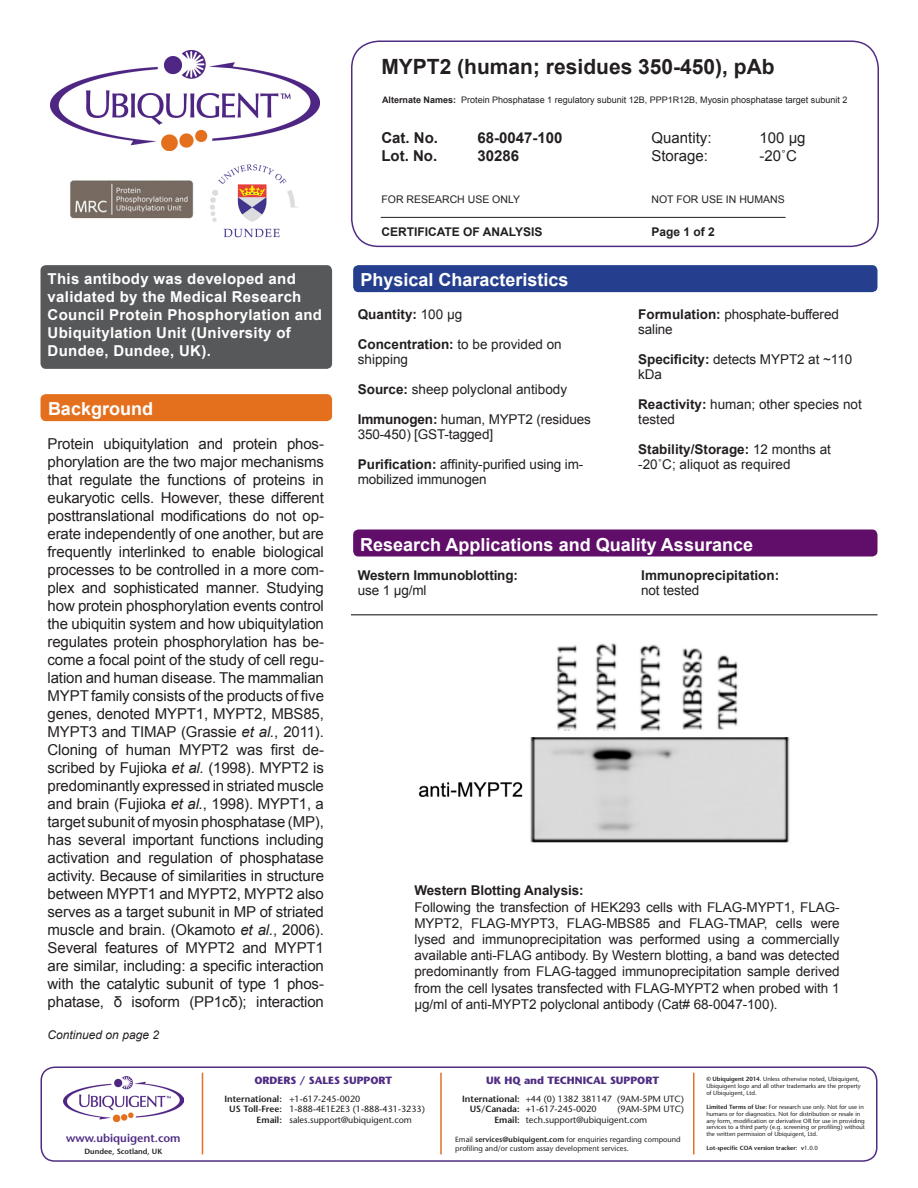
<style>
.page{position:relative;width:918px;height:1188px;background:#fff}
.page>*{position:absolute;margin:0;border:0;box-sizing:border-box;transform-origin:0 0}
.t1{font:700 21px "Arial";color:#231f20}
.t2{font:700 18px "Arial";color:#fff}
.t3{font:15px/18px "Arial";letter-spacing:-.01em;color:#231f20;text-align:justify}
.t4{font:700 15px/18px "Arial";letter-spacing:.02em;color:#fff}
.t5{font:700 15px "Arial";color:#231f20}
.t6{font:13.5px/15px "Arial";letter-spacing:-.005em;color:#231f20}
.t7{font:700 13.5px/15px "Arial";letter-spacing:-.005em;color:#231f20}
.t8{font:700 12px "Arial";color:#231f20}
.t9{font:italic 12px "Arial";color:#231f20}
.t10{font:600 11.4px "Stone Sans";color:#502d84}
.t11{font:700 10.5px "Stone Sans";color:#502d84}
.t12{font:10.5px "Arial";color:#231f20}
.t13{font:9px/10.8px "Stone Sans";color:#231f20}
.t14{font:9px "Arial";color:#231f20}
.t15{font:7.5px/9px "Stone Sans";color:#231f20}
.t16{font:600 7.5px "Stone Sans";color:#231f20}
.t17{font:6px/6.9px "Stone Sans";color:#231f20}
.t18{font:600 6px "Stone Sans";color:#231f20}
.s1{font-weight:700}
.s2{font-style:italic}
.s3{font-weight:400}
.s4{font-weight:600}
</style>
<div class="page">
<div style="left:40px;top:1066px;width:838px;height:96px;border:2px solid #502d84;border-radius:14px"></div>
<hr style="left:202px;top:1073px;width:1px;height:81px;background:#e37024">
<hr style="left:440px;top:1073px;width:2px;height:81px;background:#e37024">
<hr style="left:693px;top:1073px;width:1px;height:81px;background:#e37024">
<img style="left:64px;top:1077px;width:120px;height:44px">
<img style="left:70px;top:180px;width:123px;height:39px">
<img style="left:210px;top:164px;width:88px;height:74px">
<img style="left:51px;top:50px;width:269px;height:100px">
<div style="left:351px;top:40px;width:528px;height:207px;border:2px solid #502d84;border-radius:27px"></div>
<hr style="left:381px;top:217px;width:405px;height:1px;background:#231f20">
<div style="left:41px;top:265px;width:291px;height:104px;background:#57585a;border-radius:5px"></div>
<div style="left:41px;top:394px;width:291px;height:27px;background:#e4701e;border-radius:5px"></div>
<div style="left:353px;top:265px;width:524px;height:27px;background:#253f8e;border-radius:5px"></div>
<div style="left:353px;top:530px;width:524px;height:26px;background:#600e69;border-radius:5px"></div>
<hr style="left:351px;top:614px;width:527px;height:1px;background:#231f20">
<img style="left:418px;top:643px;width:372px;height:200px">
<p class="t1" style="left:381px;top:52px;width:395px">MYPT2 (human; residues 350-450), pAb</p>
<p class="t14" style="left:382px;top:94px;width:467px"><span class="s1">Alternate Names:</span> Protein Phosphatase 1 regulatory subunit 12B, PPP1R12B, Myosin phosphatase target subunit 2</p>
<p class="t5" style="left:381px;top:128px;width:58px">Cat. No.</p>
<p class="t5" style="left:477px;top:128px;width:87px">68-0047-100</p>
<p class="t3" style="left:651px;top:129px;width:62px">Quantity:</p>
<p class="t3" style="left:759px;top:129px;width:48px">100 µg</p>
<p class="t5" style="left:381px;top:146px;width:57px">Lot. No.</p>
<p class="t5" style="left:477px;top:146px;width:43px">30286</p>
<p class="t3" style="left:651px;top:147px;width:58px">Storage:</p>
<p class="t3" style="left:759px;top:147px;width:39px">-20˚C</p>
<p class="t12" style="left:381px;top:192px;width:140px">FOR RESEARCH USE ONLY</p>
<p class="t12" style="left:651px;top:192px;width:135px">NOT FOR USE IN HUMANS</p>
<p class="t4" style="left:48px;top:270px;width:276px">This antibody was developed and validated by the Medical Research<br>Council Protein Phosphorylation and<br>Ubiquitylation Unit (University of<br>Dundee, Dundee, UK).</p>
<p class="t2" style="left:48px;top:397px;width:107px">Background</p>
<p class="t3" style="left:48px;top:435px;width:278px">Protein ubiquitylation and protein phos&shy;phorylation are the two major mechanisms that regulate the functions of proteins in eukaryotic cells. However, these different posttranslational modifications do not op&shy;erate independently of one another, but are frequently interlinked to enable biological processes to be controlled in a more com&shy;plex and sophisticated manner. Studying how protein phosphorylation events control the ubiquitin system and how ubiquitylation regulates protein phosphorylation has be&shy;come a focal point of the study of cell regu&shy;lation and human disease. The mammalian MYPT family consists of the products of five genes, denoted MYPT1, MYPT2, MBS85, MYPT3 and TIMAP (Grassie <span class="s2">et al.</span>, 2011).<br>Cloning of human MYPT2 was first de&shy;scribed by Fujioka <span class="s2">et al.</span> (1998). MYPT2 is predominantly expressed in striated muscle and brain (Fujioka <span class="s2">et al.</span>, 1998). MYPT1, a target subunit of myosin phosphatase (MP), has several important functions including activation and regulation of phosphatase activity. Because of similarities in structure between MYPT1 and MYPT2, MYPT2 also serves as a target subunit in MP of striated muscle and brain. (Okamoto <span class="s2">et al.</span>, 2006).<br>Several features of MYPT2 and MYPT1 are similar, including: a specific interaction with the catalytic subunit of type 1 phos&shy;phatase, δ isoform (PP1cδ); interaction</p>
<p class="t9" style="left:48px;top:1027px;width:113px">Continued on page 2</p>
<p class="t8" style="left:381px;top:224px;width:162px">CERTIFICATE OF ANALYSIS</p>
<p class="t8" style="left:651px;top:224px;width:65px">Page 1 of 2</p>
<p class="t2" style="left:360px;top:268px;width:210px">Physical Characteristics</p>
<p class="t7" style="left:358px;top:307px;width:106px">Quantity: <span class="s3">100 μg</span></p>
<p class="t6" style="left:358px;top:337px;width:206px"><span class="s1">Concentration:</span> to be provided on shipping</p>
<p class="t6" style="left:358px;top:382px;width:211px"><span class="s1">Source:</span> sheep polyclonal antibody</p>
<p class="t6" style="left:358px;top:412px;width:235px"><span class="s1">Immunogen:</span> human, MYPT2 (residues<br>350-450) [GST-tagged]</p>
<p class="t6" style="left:358px;top:457px;width:227px"><span class="s1">Purification:</span> affinity-purified using im&shy;mobilized immunogen</p>
<p class="t6" style="left:638px;top:307px;width:202px"><span class="s1">Formulation:</span> phosphate-buffered saline</p>
<p class="t6" style="left:638px;top:352px;width:216px"><span class="s1">Specificity:</span> detects MYPT2 at ~110 kDa</p>
<p class="t6" style="left:638px;top:397px;width:225px"><span class="s1">Reactivity:</span> human; other species not tested</p>
<p class="t6" style="left:638px;top:442px;width:194px"><span class="s1">Stability/Storage:</span> 12 months at -20˚C; aliquot as required</p>
<p class="t2" style="left:360px;top:533px;width:394px">Research Applications and Quality Assurance</p>
<p class="t7" style="left:358px;top:568px;width:162px">Western Immunoblotting: <span class="s3">use 1 µg/ml</span></p>
<p class="t7" style="left:641px;top:568px;width:140px">Immunoprecipitation:</p>
<p class="t6" style="left:641px;top:583px;width:60px">not tested</p>
<p class="t7" style="left:414px;top:884px;width:171px">Western Blotting Analysis:</p>
<p class="t6" style="left:414px;top:899px;width:427px;line-height:16.2px;text-align:justify">Following the transfection of HEK293 cells with FLAG-MYPT1, FLAG-MYPT2, FLAG-MYPT3, FLAG-MBS85 and FLAG-TMAP, cells were lysed and immunoprecipitation was performed using a commercially available anti-FLAG antibody. By Western blotting, a band was detected predominantly from FLAG-tagged immunoprecipitation sample derived from the cell lysates transfected with FLAG-MYPT2 when probed with 1 µg/ml of anti-MYPT2 polyclonal antibody (Cat# 68-0047-100).</p>
<p class="t10" style="left:66px;top:1131px;width:116px">www.ubiquigent.com</p>
<p class="t16" style="left:85px;top:1147px;width:79px">Dundee, Scotland, UK</p>
<p class="t11" style="left:254px;top:1074px;width:139px">ORDERS / SALES SUPPORT</p>
<p class="t13" style="left:224px;top:1093px;width:138px"><span class="s4">International:</span> +1-617-245-0020</p>
<p class="t13" style="left:229px;top:1104px;width:197px"><span class="s4">US Toll-Free:</span> 1-888-4E1E2E3 (1-888-431-3233)</p>
<p class="t13" style="left:257px;top:1115px;width:157px"><span class="s4">Email:</span> sales.support@ubiquigent.com</p>
<p class="t11" style="left:486px;top:1074px;width:174px">UK HQ and TECHNICAL SUPPORT</p>
<p class="t13" style="left:470px;top:1093px;width:216px;text-indent:-8px"><span class="s4">International:</span> +44 (0) 1382 381147 (9AM-5PM UTC)<br><span class="s4">US/Canada: +</span>1-617-245-0020</p>
<p class="t13" style="left:494px;top:1104px;width:191px;text-indent:123px">(9AM-5PM UTC)<br><span class="s4">Email:</span> tech.support@ubiquigent.com</p>
<p class="t15" style="left:455px;top:1134px;width:227px">Email <span class="s4">services@ubiquigent.com</span> for enquiries regarding compound profiling and/or custom assay development services.</p>
<p class="t17" style="left:706px;top:1076px;width:156px"><span class="s4">© Ubiquigent 2014</span>. Unless otherwise noted, Ubiquigent,<br>Ubiquigent logo and all other trademarks are the property of Ubiquigent, Ltd.</p>
<p class="t17" style="left:706px;top:1103px;width:160px"><span class="s4">Limited Terms of Use:</span> For research use only. Not for use in humans or for diagnostics. Not for distribution or resale in any form, modification or derivative OR for use in providing services to a third party (e.g. screening or profiling) without the written permission of Ubiquigent, Ltd.</p>
<p class="t18" style="left:706px;top:1144px;width:113px">Lot-specific COA version tracker: v<span class="s3">1.0.0</span></p>
</div>
